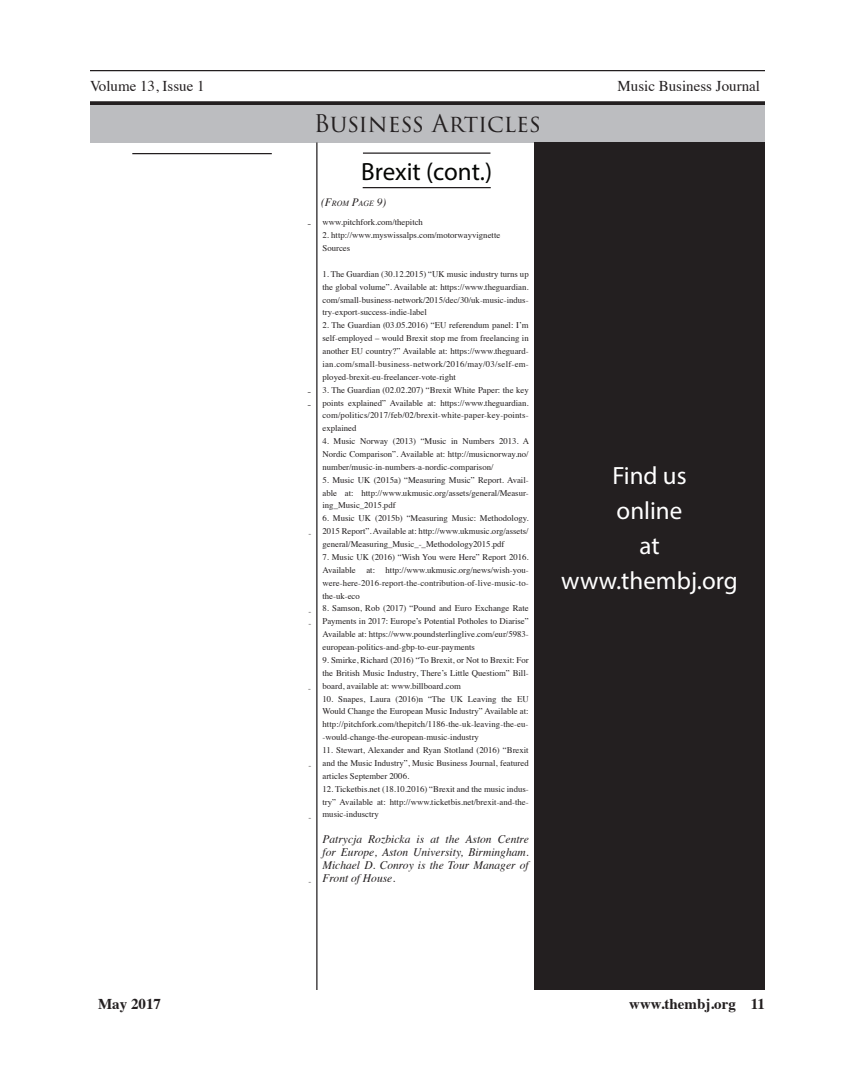
<style>
.page{position:relative;width:855px;height:1080px;background:#fff}
.page>*{position:absolute;margin:0;border:0;box-sizing:border-box;transform-origin:0 0}
.t1{font:25px "Myriad Pro";color:#fff}
.t2{font:25px "Myriad Pro";color:#040503}
.t3{font:23.75px "Trajan Pro 3";letter-spacing:-.01em;color:#231f20}
.t4{font:15px "Times";color:#231f20}
.t5{font:700 15px "Times";color:#231f20}
.t6{font:italic 11.5px/12.9px "Times";color:#231f20;text-align:justify}
.t7{font:11.5px/12.9px "Times";color:#231f20}
.t8{font:8.75px/12.9px "Times";color:#231f20;text-align:justify}
.t9{font:italic 7.88px "Times";color:#231f20}
.s1{font-size:11.25px}
</style>
<div class="page">
<div style="left:90px;top:105px;width:675px;height:37px;background:#bcbdc0"></div>
<hr style="left:90px;top:70px;width:675px;height:1px;background:#231f20">
<svg style="left:90px;top:101px;width:675px;height:4px;background:#302c2d"></svg>
<hr style="left:132px;top:153px;width:140px;height:1px;background:#231f20">
<hr style="left:316px;top:142px;width:2px;height:848px;background:#231f20">
<hr style="left:363px;top:187px;width:128px;height:1px;background:#231f20">
<hr style="left:363px;top:152px;width:127px;height:2px;background:#231f20">
<div style="left:534px;top:142px;width:231px;height:848px;background:#231f20"></div>
<p class="t4" style="left:90px;top:72px;width:116px">Volume 13, Issue 1</p>
<p class="t4" style="left:618px;top:72px;width:144px">Music Business Journal</p>
<p class="t3" style="left:314px;top:107px;width:229px">Business Articles</p>
<p class="t7" style="left:307px;top:216px;width:5px">-</p>
<p class="t7" style="left:307px;top:383px;width:5px">- -</p>
<p class="t8" style="left:308px;top:526px;width:4px">-</p>
<p class="t8" style="left:308px;top:616px;width:4px">-</p>
<p class="t8" style="left:308px;top:681px;width:4px">-</p>
<p class="t8" style="left:308px;top:758px;width:4px">-</p>
<p class="t8" style="left:308px;top:874px;width:4px">-</p>
<p class="t2" style="left:361px;top:156px;width:133px">Brexit (cont.)</p>
<p class="t8" style="left:322px;top:215px;width:102px">www.pitchfork.com/thepitch</p>
<p class="t8" style="left:322px;top:228px;width:179px">2. http://www.myswissalps.com/motorwayvignette</p>
<p class="t8" style="left:322px;top:241px;width:29px">Sources</p>
<p class="t8" style="left:322px;top:267px;width:208px">1. The Guardian (30.12.2015) “UK music industry turns up the global volume”. Available at: https://www.theguardian. com/small-business-network/2015/dec/30/uk-music-indus&shy;try-export-success-indie-label</p>
<p class="t8" style="left:322px;top:318px;width:208px">2. The Guardian (03.05.2016) “EU referendum panel: I’m self-employed – would Brexit stop me from freelancing in another EU country?” Available at: https://www.theguard&shy;ian.com/small-business-network/2016/may/03/self-em&shy;ployed-brexit-eu-freelancer-vote-right</p>
<p class="t8" style="left:322px;top:383px;width:208px">3. The Guardian (02.02.207) “Brexit White Paper: the key points explained” Available at: https://www.theguardian. com/politics/2017/feb/02/brexit-white-paper-key-points&shy;explained</p>
<p class="t8" style="left:322px;top:434px;width:208px">4. Music Norway (2013) “Music in Numbers 2013. A Nordic Comparison”. Available at: http://musicnorway.no/ number/music-in-numbers-a-nordic-comparison/</p>
<p class="t8" style="left:322px;top:473px;width:208px">5. Music UK (2015a) “Measuring Music” Report. Avail&shy;able at: http://www.ukmusic.org/assets/general/Measur&shy;ing_Music_2015.pdf</p>
<p class="t8" style="left:322px;top:511px;width:208px">6. Music UK (2015b) “Measuring Music: Methodology.<br>2015 Report”. Available at: http://www.ukmusic.org/assets/ general/Measuring_Music_-_Methodology2015.pdf</p>
<p class="t8" style="left:322px;top:550px;width:208px">7. Music UK (2016) “Wish You were Here” Report 2016.<br>Available at: http://www.ukmusic.org/news/wish-you&shy;were-here-2016-report-the-contribution-of-live-music-to&shy;the-uk-eco</p>
<p class="t8" style="left:322px;top:601px;width:208px">8. Samson, Rob (2017) “Pound and Euro Exchange Rate Payments in 2017: Europe’s Potential Potholes to Diarise” Available at: https://www.poundsterlinglive.com/eur/5983- european-politics-and-gbp-to-eur-payments</p>
<p class="t8" style="left:322px;top:653px;width:208px">9. Smirke, Richard (2016) “To Brexit, or Not to Brexit: For the British Music Industry, There’s Little Questiom” Bill&shy;board, available at: www.billboard.com</p>
<p class="t8" style="left:322px;top:691px;width:208px">10. Snapes, Laura (2016)n “The UK Leaving the EU Would Change the European Music Industry” Available at: http://pitchfork.com/thepitch/1186-the-uk-leaving-the-eu--would-change-the-european-music-industry</p>
<p class="t8" style="left:322px;top:743px;width:208px">11. Stewart, Alexander and Ryan Stotland (2016) “Brexit and the Music Industry”, Music Business Journal, featured articles September 2006.</p>
<p class="t8" style="left:322px;top:782px;width:208px">12. Ticketbis.net (18.10.2016) “Brexit and the music indus&shy;try” Available at: http://www.ticketbis.net/brexit-and-the&shy;music-indusctry</p>
<p class="t6" style="left:322px;top:832px;width:208px">Patrycja Rozbicka is at the Aston Centre for Europe, Aston University, Birmingham.<br>Michael D. Conroy is the Tour Manager of Front of House.</p>
<p class="t9" style="left:321px;top:196px;width:66px"><span class="s1">(F</span>ROM <span class="s1">P</span>AGE <span class="s1">9)</span></p>
<p class="t1" style="left:612px;top:460px;width:76px">Find us</p>
<p class="t1" style="left:617px;top:495px;width:67px">online</p>
<p class="t1" style="left:639px;top:530px;width:22px">at</p>
<p class="t1" style="left:561px;top:565px;width:178px">www.thembj.org</p>
<p class="t5" style="left:98px;top:989px;width:64px">May 2017</p>
<p class="t5" style="left:629px;top:989px;width:137px">www.thembj.org 11</p>
</div>
